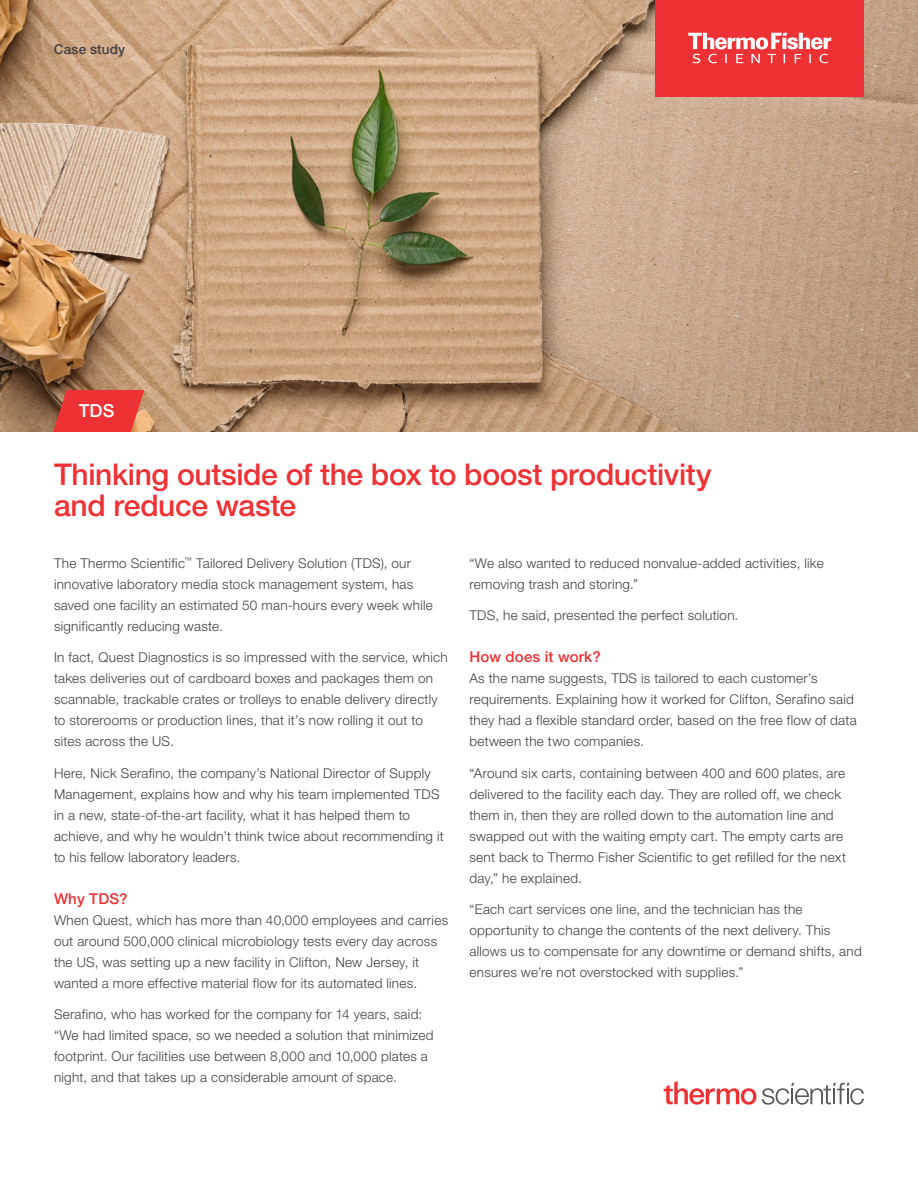
<style>
.page{position:relative;width:918px;height:1188px;background:#fff}
.page>*{position:absolute;margin:0;border:0;box-sizing:border-box;transform-origin:0 0}
.t1{font:500 30px/31.5px "Helvetica Neue LTW1 G";letter-spacing:-.01em;color:#ee3134}
.t2{font:500 18px "Helvetica Neue LTW1 G";color:#fff}
.t3{font:500 15px "Helvetica Neue LTW1 G";letter-spacing:.01em;color:#ee3134}
.t4{font:300 13.5px/21px "Helvetica Neue LTW1 G";letter-spacing:.02em;color:#414042}
.t5{font:500 13.5px "Helvetica Neue LTW1 G";letter-spacing:.015em;color:#414042}
</style>
<div class="page">
<img style="left:0;top:0;width:918px;height:432px">
<svg style="left:53px;top:390px;width:91px;height:42px;background:#e43d3a"></svg>
<div style="left:656px;top:0;width:208px;height:96px;background:#ee3134"></div>
<svg style="left:688px;top:33px;width:143px;height:30px"></svg>
<svg style="left:664px;top:1081px;width:200px;height:24px"></svg>
<p class="t5" style="left:54px;top:41px;width:73px">Case study</p>
<h2 class="t2" style="left:79px;top:400px;width:37px">TDS</h2>
<h1 class="t1" style="left:54px;top:458px;width:659px">Thinking outside of the box to boost productivity and reduce waste</h1>
<p class="t4" style="left:54px;top:552px;width:380px">The Thermo Scientific<sup>™</sup> Tailored Delivery Solution (TDS), our innovative laboratory media stock management system, has saved one facility an estimated 50 man-hours every week while significantly reducing waste.</p>
<p class="t4" style="left:54px;top:647px;width:395px">In fact, Quest Diagnostics is so impressed with the service, which takes deliveries out of cardboard boxes and packages them on scannable, trackable crates or trolleys to enable delivery directly to storerooms or production lines, that it’s now rolling it out to sites across the US.</p>
<p class="t4" style="left:54px;top:762px;width:391px">Here, Nick Serafino, the company’s National Director of Supply Management, explains how and why his team implemented TDS in a new, state-of-the-art facility, what it has helped them to achieve, and why he wouldn’t think twice about recommending it to his fellow laboratory leaders.</p>
<p class="t3" style="left:54px;top:889px;width:75px">Why TDS?</p>
<p class="t4" style="left:54px;top:909px;width:396px">When Quest, which has more than 40,000 employees and carries out around 500,000 clinical microbiology tests every day across the US, was setting up a new facility in Clifton, New Jersey, it wanted a more effective material flow for its automated lines.</p>
<p class="t4" style="left:54px;top:1004px;width:381px">Serafino, who has worked for the company for 14 years, said: “We had limited space, so we needed a solution that minimized footprint. Our facilities use between 8,000 and 10,000 plates a night, and that takes up a considerable amount of space.</p>
<p class="t4" style="left:470px;top:552px;width:356px">“We also wanted to reduced nonvalue-added activities, like removing trash and storing.”</p>
<p class="t4" style="left:470px;top:605px;width:270px">TDS, he said, presented the perfect solution.</p>
<p class="t3" style="left:470px;top:648px;width:133px">How does it work?</p>
<p class="t4" style="left:470px;top:668px;width:389px">As the name suggests, TDS is tailored to each customer’s requirements. Explaining how it worked for Clifton, Serafino said they had a flexible standard order, based on the free flow of data between the two companies.</p>
<p class="t4" style="left:470px;top:762px;width:378px">“Around six carts, containing between 400 and 600 plates, are delivered to the facility each day. They are rolled off, we check them in, then they are rolled down to the automation line and swapped out with the waiting empty cart. The empty carts are sent back to Thermo Fisher Scientific to get refilled for the next day,” he explained.</p>
<p class="t4" style="left:470px;top:899px;width:394px">“Each cart services one line, and the technician has the opportunity to change the contents of the next delivery. This allows us to compensate for any downtime or demand shifts, and ensures we’re not overstocked with supplies.”</p>
</div>
